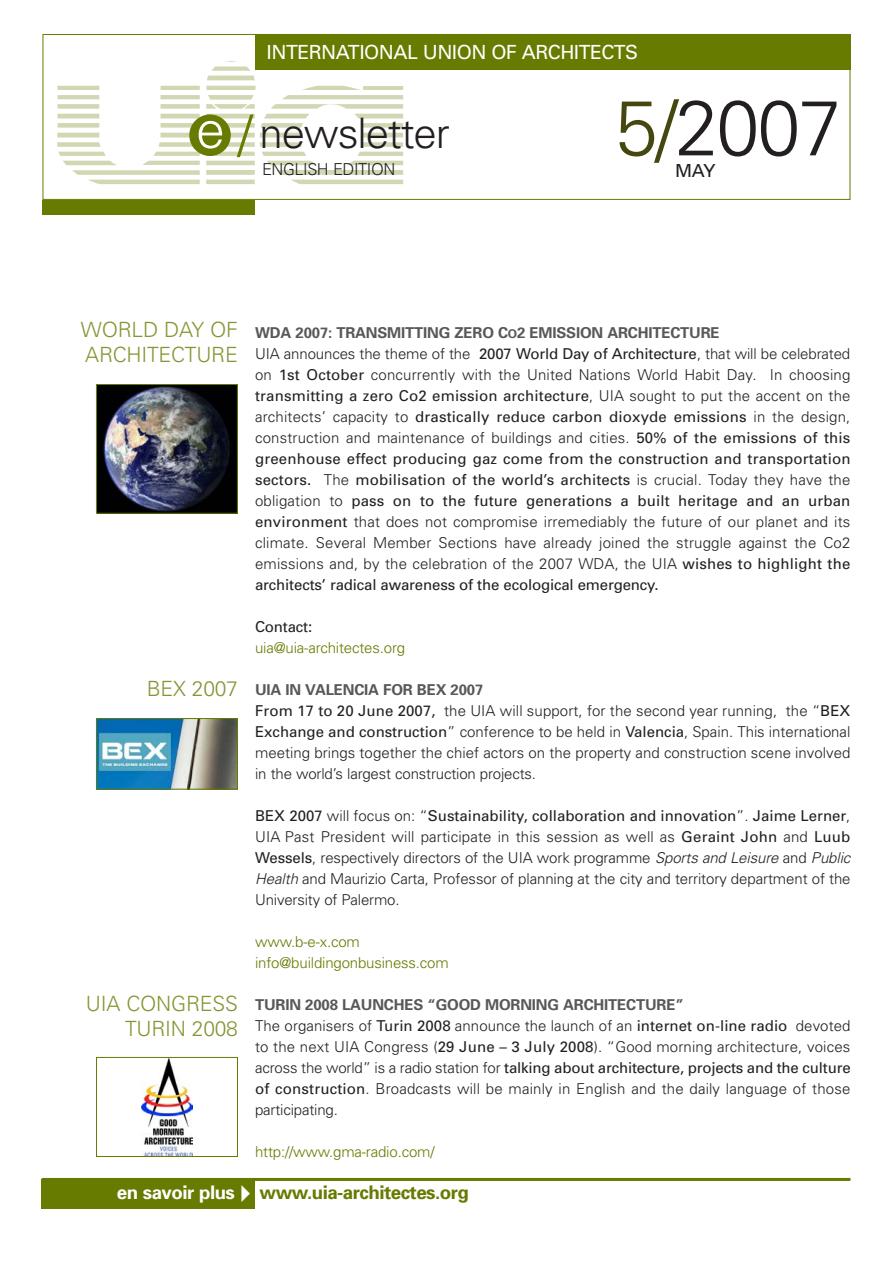
<style>
.page{position:relative;width:893px;height:1263px;background:#fff}
.page>*{position:absolute;margin:0;border:0;box-sizing:border-box;transform-origin:0 0}
.t1{font:300 77.7px "Univers";color:#231f20}
.t2{font:300 52.05px "Univers";color:#fff}
.t3{font:300 42px "Univers";letter-spacing:-.03em;color:#231f20}
.t4{font:300 21px/25.2px "Univers";letter-spacing:-.01em;color:#859533}
.t5{font:19.5px "Univers";letter-spacing:-.03em;color:#fff}
.t6{font:700 18.75px "Univers";letter-spacing:-.03em;color:#667b00}
.t7{font:18px "Univers";color:#231f20}
.t8{font:300 16.5px "Univers";letter-spacing:-.03em;color:#231f20}
.t9{font:300 15px/21px "Univers";letter-spacing:.01em;color:#231f20}
.t10{font:300 15px/21px "Univers";letter-spacing:-.01em;color:#667b00}
.t11{font:15px "Univers";letter-spacing:-.01em;color:#231f20}
.s1{color:#667b00}
.s2{color:#46460f}
.s3{font-weight:700;color:#57585a}
.s4{font-weight:700;font-size:12px;color:#57585a}
.s5{font-weight:400}
.s6{font-style:italic}
.s7{color:#fff}
</style>
<div class="page">
<img style="left:58px;top:61px;width:345px;height:124px">
<div style="left:43px;top:200px;width:212px;height:14px;background:#667b00"></div>
<div style="left:255px;top:34px;width:595px;height:36px;background:#667b00"></div>
<div style="left:189px;top:114px;width:42px;height:42px;background:#667b00;border-radius:21px"></div>
<div style="left:42px;top:1179px;width:213px;height:30px;background:#667b00"></div>
<hr style="left:42px;top:1178px;width:808px;height:3px;background:#667b00">
<img style="left:141px;top:1059px;width:52px;height:96px">
<div style="left:96px;top:1057px;width:142px;height:100px;border:1px solid #667b00"></div>
<img style="left:98px;top:720px;width:138px;height:67px">
<div style="left:96px;top:718px;width:142px;height:71px;border:1px solid #667b00"></div>
<img style="left:98px;top:386px;width:138px;height:126px">
<div style="left:96px;top:384px;width:142px;height:130px;border:1px solid #667b00"></div>
<h3 class="t5" style="left:267px;top:45px;width:373px">INTERNATIONAL UNION OF ARCHITECTS</h3>
<h2 class="t2" style="left:196px;top:110px;width:58px">e<span class="s1">/</span></h2>
<h3 class="t3" style="left:260px;top:117px;width:192px">newsletter</h3>
<p class="t8" style="left:262px;top:163px;width:135px">ENGLISH EDITION</p>
<h1 class="t1" style="left:615px;top:99px;width:228px"><span class="s2">5/</span>2007</h1>
<p class="t7" style="left:675px;top:164px;width:42px">MAY</p>
<h3 class="t4" style="left:81px;top:319px;width:158px">WORLD DAY OF<br>ARCHITECTURE</h3>
<h3 class="t4" style="left:147px;top:678px;width:93px">BEX 2007</h3>
<h3 class="t4" style="left:86px;top:993px;width:154px;text-align:right">UIA CONGRESS<br>TURIN 2008</h3>
<p class="t9" style="left:255px;top:324px;width:597px"><span class="s3">WDA 2007: TRANSMITTING ZERO C</span><span class="s4">O</span><span class="s3">2 EMISSION ARCHITECTURE<br></span>UIA announces the theme of the <span class="s5">2007 World Day of Architecture</span>, that will be celebrated on <span class="s5">1st October</span> concurrently with the United Nations World Habit Day. In choosing <span class="s5">transmitting a zero Co2 emission architecture</span>, UIA sought to put the accent on the architects’ capacity to <span class="s5">drastically reduce carbon dioxyde emissions</span> in the design, construction and maintenance of buildings and cities. <span class="s5">50% of the emissions of this greenhouse effect producing gaz come from the construction and transportation sectors.</span> The <span class="s5">mobilisation of the world’s architects</span> is crucial. Today they have the obligation to <span class="s5">pass on to the future generations a built heritage and an urban environment</span> that does not compromise irremediably the future of our planet and its climate. Several Member Sections have already joined the struggle against the Co2 emissions and, by the celebration of the 2007 WDA, the UIA <span class="s5">wishes to highlight the architects’ radical awareness of the ecological emergency.</span></p>
<p class="t11" style="left:255px;top:621px;width:59px">Contact:</p>
<p class="t10" style="left:255px;top:639px;width:152px">uia@uia-architectes.org</p>
<p class="t9" style="left:255px;top:681px;width:597px"><span class="s3">UIA IN VALENCIA FOR BEX 2007<br></span><span class="s5">From 17 to 20 June 2007,</span> the UIA will support, for the second year running, the “<span class="s5">BEX Exchange and construction</span>” conference to be held in <span class="s5">Valencia</span>, Spain. This international meeting brings together the chief actors on the property and construction scene involved in the world’s largest construction projects.</p>
<p class="t9" style="left:255px;top:807px;width:597px;text-align:justify"><span class="s5">BEX 2007</span> will focus on: “<span class="s5">Sustainability, collaboration and innovation</span>”. <span class="s5">Jaime Lerner</span>, UIA Past President will participate in this session as well as <span class="s5">Geraint John</span> and <span class="s5">Luub Wessels</span>, respectively directors of the UIA work programme <span class="s6">Sports and Leisure</span> and <span class="s6">Public Health</span> and Maurizio Carta, Professor of planning at the city and territory department of the University of Palermo.</p>
<p class="t10" style="left:255px;top:933px;width:195px">www.b-e-x.com info@buildingonbusiness.com</p>
<p class="t9" style="left:255px;top:996px;width:597px"><span class="s3">TURIN 2008 LAUNCHES “GOOD MORNING ARCHITECTURE”<br></span>The organisers of <span class="s5">Turin 2008</span> announce the launch of an <span class="s5">internet on-line radio</span> devoted to the next UIA Congress (<span class="s5">29 June – 3 July 2008</span>). “Good morning architecture, voices across the world” is a radio station for <span class="s5">talking about architecture, projects and the culture of construction</span>. Broadcasts will be mainly in English and the daily language of those participating.</p>
<p class="t10" style="left:255px;top:1143px;width:181px">http://www.gma-radio.com/</p>
<p class="t6" style="left:117px;top:1186px;width:354px"><span class="s7">en savoir plus✔</span>www.uia-architectes.org</p>
</div>
